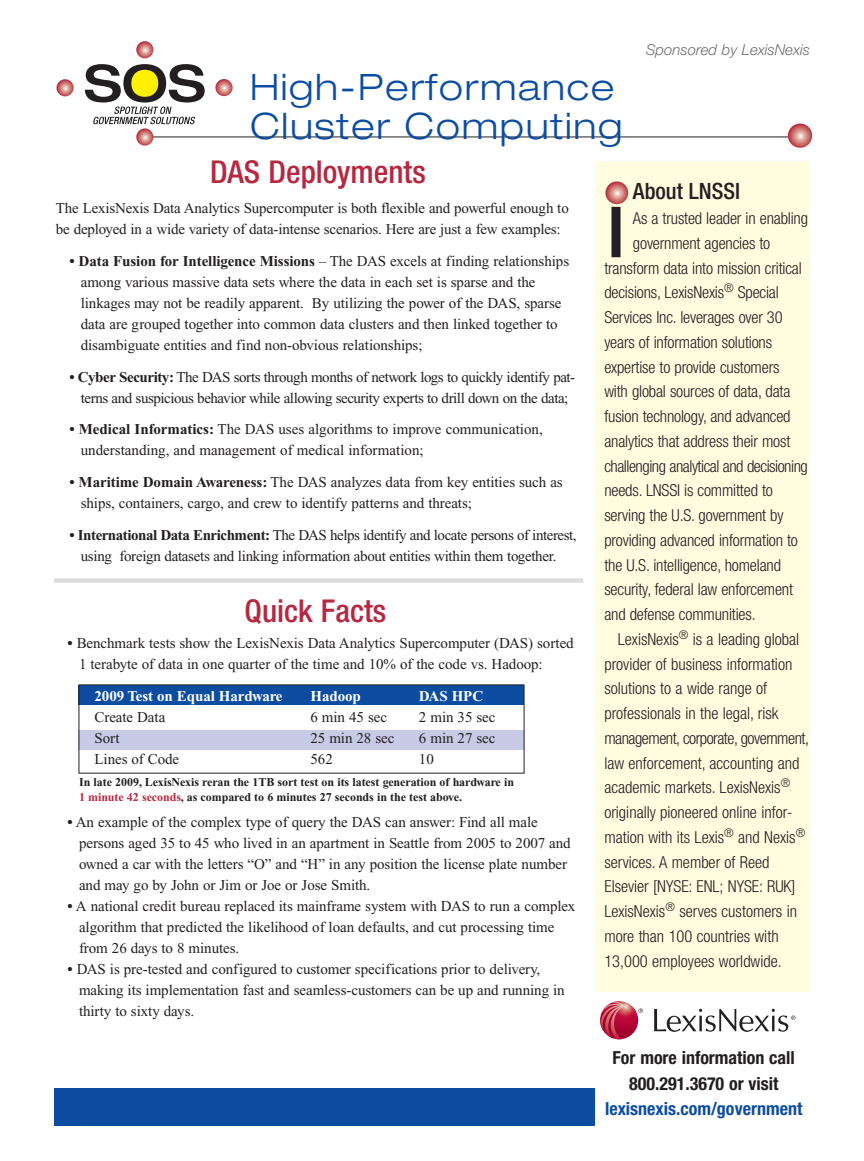
<style>
.page{position:relative;width:864px;height:1161px;background:#fff}
.page>*{position:absolute;margin:0;border:0;box-sizing:border-box;transform-origin:0 0}
.t1{font:300 expanded 36.45px/38.4px "Helvetica Neue LT Std";letter-spacing:.045em;color:#0d4da1}
.t2{font:500 condensed 31.5px "Helvetica Neue LT Std";color:#b62841}
.t3{font:500 condensed 22.5px "Helvetica Neue LT Std";color:#231f20}
.t4{font:700 condensed 18px/25.5px "Helvetica Neue LT Std";color:#231f20;text-align:center}
.t5{font:700 condensed 18px "Helvetica Neue LT Std";color:#0d4da1}
.t6{font:300 condensed 16.5px "Helvetica Neue LT Std";letter-spacing:-.01em;color:#231f20}
.t7{font:300 condensed 16.5px "Helvetica Neue LT Std";letter-spacing:-.03em;color:#231f20}
.t8{font:15px/21px "Times New Roman";letter-spacing:-.005em;color:#231f20}
.t9{font:15px/21px "Times New Roman";letter-spacing:-.03em;color:#231f20;text-align:center}
.t10{font:700 15px "Times New Roman";letter-spacing:-.005em;color:#fff}
.t11{font:italic 300 15px "Helvetica Neue LT Std";color:#6c6d70}
.t12{font:700 12px/14.4px "Times New Roman";letter-spacing:-.005em;color:#231f20}
.s1{font-weight:700}
.s2{color:#b62841}
</style>
<div class="page">
<div style="left:79px;top:730px;width:445px;height:19px;background:#c7cbe6"></div>
<div style="left:79px;top:685px;width:445px;height:19px;background:#0d4da1"></div>
<div style="left:54px;top:1088px;width:756px;height:38px;background:#0d4da1"></div>
<div style="left:595px;top:161px;width:215px;height:898px;background:#fffce0"></div>
<svg style="left:605px;top:181px;width:23px;height:23px"></svg>
<div style="left:612px;top:207px;width:9px;height:50px;background:#231f20"></div>
<div style="left:596px;top:992px;width:216px;height:145px;background:#fff"></div>
<svg style="left:600px;top:1001px;width:38px;height:38px"></svg>
<svg style="left:600px;top:1002px;width:31px;height:37px"></svg>
<svg style="left:639px;top:1008px;width:4px;height:5px"></svg>
<svg style="left:654px;top:1009px;width:142px;height:23px"></svg>
<div style="left:54px;top:578px;width:529px;height:5px;background:#dcdddf"></div>
<hr style="left:141px;top:137px;width:653px;height:1px;background:#231f20">
<svg style="left:85px;top:64px;width:120px;height:60px"></svg>
<svg style="left:136px;top:41px;width:17px;height:17px"></svg>
<svg style="left:136px;top:128px;width:17px;height:18px"></svg>
<svg style="left:57px;top:79px;width:17px;height:17px"></svg>
<svg style="left:215px;top:79px;width:18px;height:17px"></svg>
<svg style="left:788px;top:124px;width:24px;height:24px"></svg>
<h1 class="t1" style="left:250px;top:72px;width:374px">High-Performance<br>Cluster Computing</h1>
<p class="t11" style="left:646px;top:44px;width:165px">Sponsored by LexisNexis</p>
<h2 class="t2" style="left:210px;top:160px;width:217px">DAS Deployments</h2>
<p class="t8" style="left:56px;top:199px;width:514px">The LexisNexis Data Analytics Supercomputer is both flexible and powerful enough to be deployed in a wide variety of data-intense scenarios. Here are just a few examples:</p>
<p class="t8" style="left:81px;top:252px;width:490px;text-indent:-11px"><span class="s1">• Data Fusion for Intelligence Missions</span> – The DAS excels at finding relationships among various massive data sets where the data in each set is sparse and the linkages may not be readily apparent. By utilizing the power of the DAS, sparse data are grouped together into common data clusters and then linked together to disambiguate entities and find non-obvious relationships;</p>
<p class="t9" style="left:69px;top:367px;width:507px"><span class="s1">• Cyber Security:</span> The DAS sorts through months of network logs to quickly identify pat&shy;terns and suspicious behavior while allowing security experts to drill down on the data;</p>
<p class="t8" style="left:81px;top:420px;width:463px;text-indent:-11px"><span class="s1">• Medical Informatics:</span> The DAS uses algorithms to improve communication, understanding, and management of medical information;</p>
<p class="t8" style="left:81px;top:473px;width:484px;text-indent:-11px"><span class="s1">• Maritime Domain Awareness:</span> The DAS analyzes data from key entities such as ships, containers, cargo, and crew to identify patterns and threats;</p>
<p class="t8" style="left:69px;top:526px;width:509px;text-align:center"><span class="s1">• International Data Enrichment:</span> The DAS helps identify and locate persons of interest, using foreign datasets and linking information about entities within them together.</p>
<h2 class="t2" style="left:245px;top:599px;width:143px">Quick Facts</h2>
<p class="t8" style="left:79px;top:634px;width:496px;text-indent:-12px"><span class="s1">•</span> Benchmark tests show the LexisNexis Data Analytics Supercomputer (DAS) sorted<br>1 terabyte of data in one quarter of the time and 10% of the code vs. Hadoop:</p>
<p class="t10" style="left:94px;top:691px;width:190px">2009 Test on Equal Hardware</p>
<p class="t10" style="left:310px;top:691px;width:52px">Hadoop</p>
<p class="t10" style="left:419px;top:691px;width:66px">DAS HPC</p>
<p class="t8" style="left:94px;top:708px;width:72px">Create Data</p>
<p class="t8" style="left:311px;top:708px;width:78px">6 min 45 sec</p>
<p class="t8" style="left:419px;top:708px;width:78px">2 min 35 sec</p>
<p class="t8" style="left:94px;top:729px;width:27px">Sort</p>
<p class="t8" style="left:311px;top:729px;width:85px">25 min 28 sec</p>
<p class="t8" style="left:419px;top:729px;width:78px">6 min 27 sec</p>
<p class="t8" style="left:94px;top:750px;width:86px">Lines of Code</p>
<p class="t8" style="left:310px;top:750px;width:24px">562</p>
<p class="t8" style="left:419px;top:750px;width:16px">10</p>
<p class="t12" style="left:79px;top:776px;width:436px">In late 2009, LexisNexis reran the 1TB sort test on its latest generation of hardware in<br><span class="s2">1 minute 42 seconds</span>, as compared to 6 minutes 27 seconds in the test above.</p>
<p class="t8" style="left:79px;top:813px;width:493px;text-indent:-12px"><span class="s1">•</span> An example of the complex type of query the DAS can answer: Find all male persons aged 35 to 45 who lived in an apartment in Seattle from 2005 to 2007 and owned a car with the letters “O” and “H” in any position the license plate number and may go by John or Jim or Joe or Jose Smith.</p>
<p class="t8" style="left:79px;top:897px;width:498px;text-indent:-12px"><span class="s1">•</span> A national credit bureau replaced its mainframe system with DAS to run a complex algorithm that predicted the likelihood of loan defaults, and cut processing time from 26 days to 8 minutes.</p>
<p class="t8" style="left:79px;top:960px;width:487px;text-indent:-12px"><span class="s1">•</span> DAS is pre-tested and configured to customer specifications prior to delivery, making its implementation fast and seamless-customers can be up and running in thirty to sixty days.</p>
<h3 class="t3" style="left:633px;top:183px;width:109px">About LNSSI</h3>
<p class="t6" style="left:633px;top:212px;width:177px">As a trusted leader in enabling</p>
<p class="t6" style="left:633px;top:237px;width:139px">government agencies to</p>
<p class="t6" style="left:604px;top:262px;width:199px">transform data into mission critical</p>
<p class="t6" style="left:604px;top:287px;width:176px">decisions, LexisNexis<sup>®</sup> Special</p>
<p class="t6" style="left:604px;top:311px;width:180px">Services Inc. leverages over 30</p>
<p class="t6" style="left:604px;top:336px;width:169px">years of information solutions</p>
<p class="t6" style="left:604px;top:361px;width:177px">expertise to provide customers</p>
<p class="t6" style="left:604px;top:386px;width:188px">with global sources of data, data</p>
<p class="t6" style="left:604px;top:410px;width:188px">fusion technology, and advanced</p>
<p class="t6" style="left:604px;top:435px;width:188px">analytics that address their most</p>
<p class="t7" style="left:604px;top:460px;width:205px">challenging analytical and decisioning</p>
<p class="t6" style="left:604px;top:485px;width:170px">needs. LNSSI is committed to</p>
<p class="t6" style="left:604px;top:509px;width:181px">serving the U.S. government by</p>
<p class="t6" style="left:604px;top:534px;width:195px">providing advanced information to</p>
<p class="t6" style="left:604px;top:559px;width:178px">the U.S. intelligence, homeland</p>
<p class="t6" style="left:604px;top:584px;width:190px">security, federal law enforcement</p>
<p class="t6" style="left:604px;top:608px;width:153px">and defense communities.</p>
<p class="t6" style="left:618px;top:633px;width:183px">LexisNexis<sup>®</sup> is a leading global</p>
<p class="t6" style="left:604px;top:658px;width:190px">provider of business information</p>
<p class="t6" style="left:604px;top:683px;width:164px">solutions to a wide range of</p>
<p class="t6" style="left:604px;top:707px;width:176px">professionals in the legal, risk</p>
<p class="t7" style="left:604px;top:732px;width:206px">management, corporate, government,</p>
<p class="t6" style="left:604px;top:757px;width:197px">law enforcement, accounting and</p>
<p class="t6" style="left:604px;top:782px;width:187px">academic markets. LexisNexis<sup>®</sup></p>
<p class="t6" style="left:604px;top:806px;width:190px">originally pioneered online infor-</p>
<p class="t6" style="left:604px;top:831px;width:202px">mation with its Lexis<sup>®</sup> and Nexis<sup>®</sup></p>
<p class="t6" style="left:604px;top:856px;width:167px">services. A member of Reed</p>
<p class="t6" style="left:604px;top:881px;width:193px">Elsevier [NYSE: ENL; NYSE: RUK]</p>
<p class="t6" style="left:604px;top:905px;width:194px">LexisNexis<sup>®</sup> serves customers in</p>
<p class="t6" style="left:604px;top:930px;width:176px">more than 100 countries with</p>
<p class="t6" style="left:604px;top:955px;width:179px">13,000 employees worldwide.</p>
<p class="t4" style="left:613px;top:1047px;width:184px">For more information call<br>800.291.3670 or visit</p>
<p class="t5" style="left:605px;top:1102px;width:199px">lexisnexis.com/government</p>
</div>
